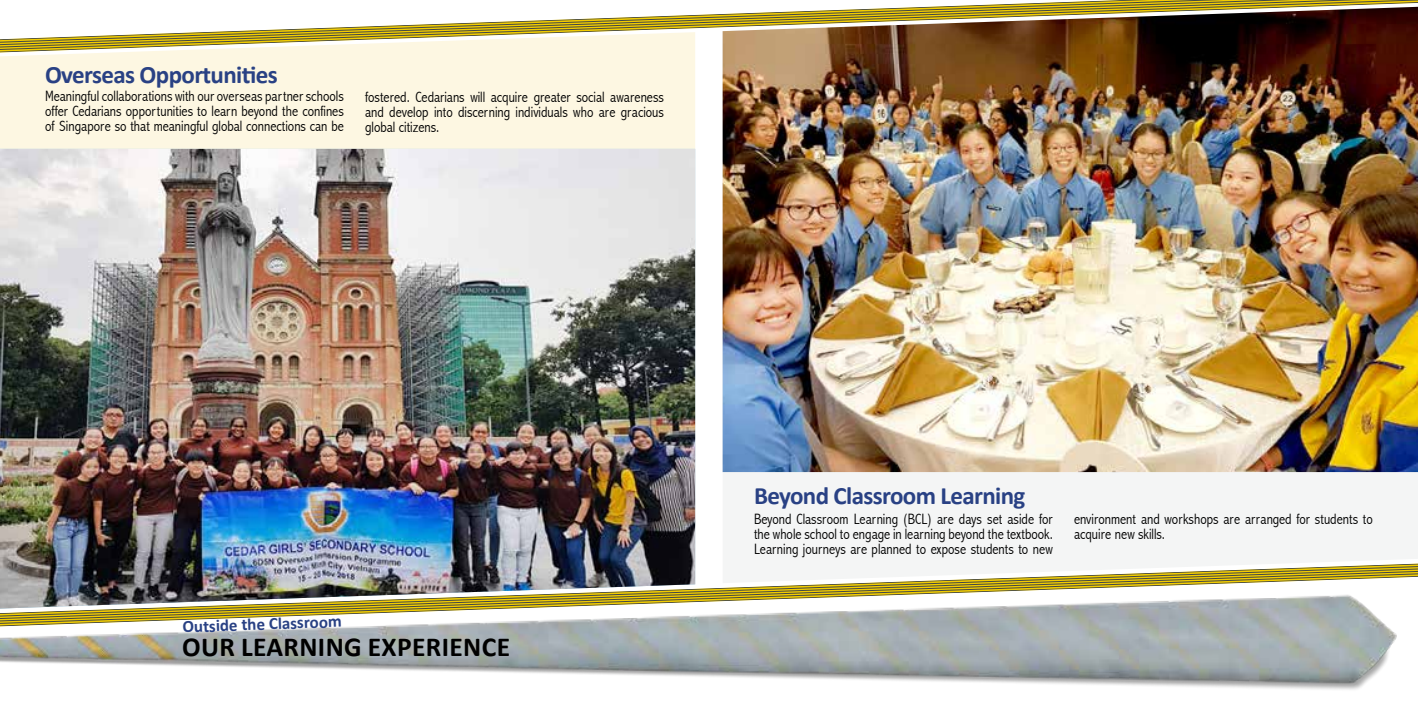
<style>
.page{position:relative;width:1418px;height:709px;background:#fff}
.page>*{position:absolute;margin:0;border:0;box-sizing:border-box;transform-origin:0 0}
.t1{font:700 27.5px "Calibri";letter-spacing:.015em;color:#000}
.t2{font:700 25px "Calibri";letter-spacing:-.025em;color:#294184}
.t3{font:700 17px "Calibri";color:#294184}
.t4{font:300 condensed 15px/15px "Abadi";color:#000;text-align:justify}
</style>
<div class="page">
<div style="left:723px;top:472px;width:694px;height:87px;background:#f4f5f5"></div>
<div style="left:0;top:52px;width:695px;height:97px;background:#fdf7e2"></div>
<svg style="left:0;top:48px;width:695px;height:2px"></svg>
<svg style="left:0;top:45px;width:695px;height:3px;background:#e8e0b5"></svg>
<svg style="left:0;top:0;width:1417px;height:45px"></svg>
<img style="left:0;top:149px;width:695px;height:383px">
<img style="left:722px;top:7px;width:695px;height:465px">
<img style="left:0;top:532px;width:1407px;height:158px">
<h2 class="t2" style="left:45px;top:58px;width:234px">Overseas Opportunities</h2>
<p class="t4" style="left:45px;top:89px;width:300px">Meaningful collaborations with our overseas partner schools offer Cedarians opportunities to learn beyond the confines of Singapore so that meaningful global connections can be</p>
<p class="t4" style="left:365px;top:89px;width:300px">fostered. Cedarians will acquire greater social awareness and develop into discerning individuals who are gracious global citizens.</p>
<p class="t3" style="left:182px;top:616px;width:161px;rotate:-2deg">Outside the Classroom</p>
<h1 class="t1" style="left:182px;top:629px;width:329px">OUR LEARNING EXPERIENCE</h1>
<h2 class="t2" style="left:754px;top:480px;width:273px">Beyond Classroom Learning</h2>
<p class="t4" style="left:754px;top:511px;width:300px">Beyond Classroom Learning (BCL) are days set aside for the whole school to engage in learning beyond the textbook.<br>Learning journeys are planned to expose students to new</p>
<p class="t4" style="left:1074px;top:511px;width:300px">environment and workshops are arranged for students to acquire new skills.</p>
</div>
